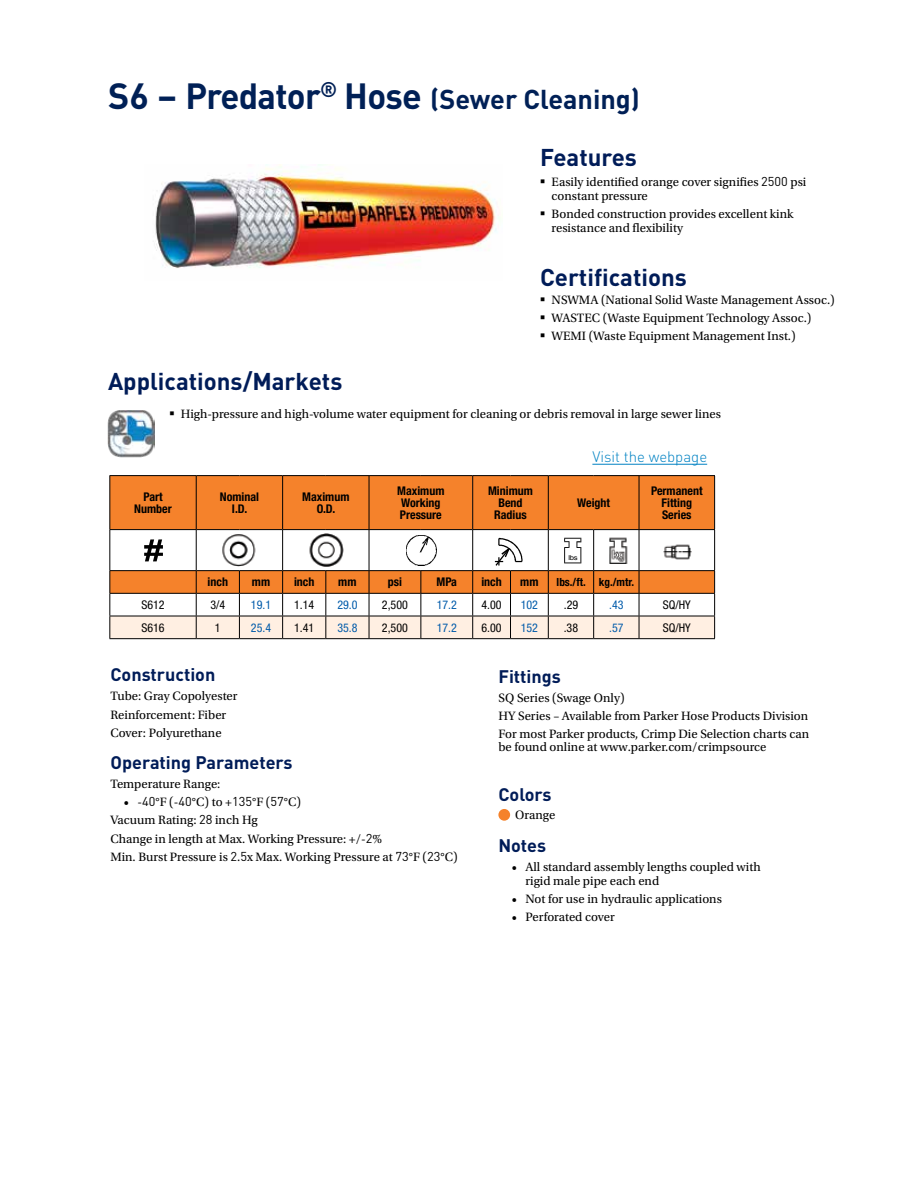
<style>
.page{position:relative;width:918px;height:1188px;background:#fff}
.page>*{position:absolute;margin:0;border:0;box-sizing:border-box;transform-origin:0 0}
.t1{font:700 36px "DINOT";letter-spacing:-.02em;color:#002056}
.t2{font:700 24px "DINOT";color:#001c58}
.t3{font:700 18px "DINOT";color:#001c58}
.t4{font:300 15px "DINOT";color:#0082c3}
.t5{font:12.75px/18.1px "Utopia Std";color:#000}
.t6{font:700 condensed 12px/12px "Helvetica Neue LT Std";color:#000;text-align:center}
.t7{font:condensed 12px "Helvetica Neue LT Std";color:#000}
.t8{font:condensed 12px "Helvetica Neue LT Std";color:#005baa}
.t9{font:700 condensed 11.25px "Helvetica Neue LT Std";color:#000}
.t10{font:6.75px "Arial";color:#000;scale:1.16 1}
.s1{font-size:27px}
.s2{font-family:"DINOT"}
</style>
<div class="page">
<svg style="left:110px;top:476px;width:604px;height:62px;background:#f4954d"></svg>
<div style="left:473px;top:476px;width:241px;height:53px;background:#f5822b"></div>
<hr style="left:109px;top:475px;width:87px;height:1px;background:#000">
<hr style="left:109px;top:476px;width:1px;height:53px;background:#000">
<hr style="left:639px;top:475px;width:76px;height:1px;background:#000">
<hr style="left:109px;top:529px;width:87px;height:1px;background:#000">
<hr style="left:109px;top:530px;width:1px;height:40px;background:#000">
<hr style="left:639px;top:529px;width:76px;height:1px;background:#000">
<hr style="left:369px;top:476px;width:1px;height:53px;background:#000">
<hr style="left:369px;top:530px;width:1px;height:40px;background:#000">
<hr style="left:548px;top:475px;width:46px;height:1px;background:#000">
<hr style="left:548px;top:476px;width:1px;height:53px;background:#000">
<hr style="left:594px;top:475px;width:45px;height:1px;background:#000">
<hr style="left:639px;top:476px;width:1px;height:53px;background:#000">
<hr style="left:714px;top:476px;width:1px;height:53px;background:#000">
<hr style="left:548px;top:529px;width:46px;height:1px;background:#000">
<hr style="left:548px;top:530px;width:1px;height:40px;background:#000">
<hr style="left:594px;top:529px;width:45px;height:1px;background:#000">
<hr style="left:593px;top:530px;width:1px;height:40px;background:#000">
<hr style="left:639px;top:530px;width:1px;height:40px;background:#000">
<hr style="left:714px;top:530px;width:1px;height:40px;background:#000">
<hr style="left:473px;top:475px;width:38px;height:1px;background:#000">
<hr style="left:472px;top:476px;width:1px;height:53px;background:#000">
<hr style="left:511px;top:475px;width:37px;height:1px;background:#000">
<hr style="left:473px;top:529px;width:38px;height:1px;background:#000">
<hr style="left:472px;top:530px;width:1px;height:40px;background:#000">
<hr style="left:511px;top:529px;width:37px;height:1px;background:#000">
<hr style="left:283px;top:475px;width:43px;height:1px;background:#000">
<hr style="left:326px;top:475px;width:43px;height:1px;background:#000">
<hr style="left:283px;top:529px;width:43px;height:1px;background:#000">
<hr style="left:326px;top:529px;width:43px;height:1px;background:#000">
<hr style="left:196px;top:529px;width:43px;height:1px;background:#000">
<hr style="left:196px;top:530px;width:1px;height:40px;background:#000">
<hr style="left:239px;top:529px;width:44px;height:1px;background:#000">
<hr style="left:282px;top:530px;width:1px;height:40px;background:#000">
<hr style="left:369px;top:529px;width:52px;height:1px;background:#000">
<hr style="left:421px;top:529px;width:52px;height:1px;background:#000">
<hr style="left:196px;top:475px;width:43px;height:1px;background:#000">
<hr style="left:196px;top:476px;width:1px;height:53px;background:#000">
<hr style="left:239px;top:475px;width:44px;height:1px;background:#000">
<hr style="left:282px;top:476px;width:1px;height:53px;background:#000">
<hr style="left:369px;top:475px;width:52px;height:1px;background:#000">
<hr style="left:421px;top:475px;width:52px;height:1px;background:#000">
<img style="left:220px;top:533px;width:40px;height:5px">
<img style="left:305px;top:533px;width:40px;height:5px">
<img style="left:407px;top:536px;width:30px;height:2px">
<div style="left:492px;top:533px;width:38px;height:36px;background:#fff"></div>
<div style="left:563px;top:536px;width:20px;height:29px;background:#c2c2c2"></div>
<svg style="left:109px;top:538px;width:606px;height:101px"></svg>
<img style="left:602px;top:535px;width:32px;height:30px">
<img style="left:659px;top:535px;width:38px;height:29px">
<img style="left:108px;top:411px;width:46px;height:46px">
<hr style="left:592px;top:464px;width:115px;height:1px;background:#0082c3">
<img style="left:155px;top:165px;width:344px;height:103px">
<div style="left:498px;top:809px;width:12px;height:12px;background:#f5822b;border-radius:50%"></div>
<h1 class="t1" style="left:108px;top:71px;width:533px">S6 – Predator<sup>®</sup> Hose <span class="s1">(Sewer Cleaning)</span></h1>
<h2 class="t2" style="left:540px;top:141px;width:98px">Features</h2>
<p class="t5" style="left:552px;top:176px;width:256px;line-height:13.5px">Easily identified orange cover signifies <span class="s2">2500</span> psi constant pressure</p>
<p class="t5" style="left:552px;top:207px;width:243px;line-height:13.5px">Bonded construction provides excellent kink resistance and flexibility</p>
<h2 class="t2" style="left:540px;top:261px;width:148px">Certifications</h2>
<p class="t5" style="left:552px;top:291px;width:285px">NSWMA (National Solid Waste Management Assoc.)<br>WASTEC (Waste Equipment Technology Assoc.)<br>WEMI (Waste Equipment Management Inst.)</p>
<h2 class="t2" style="left:108px;top:365px;width:236px">Applications/Markets</h2>
<p class="t5" style="left:181px;top:405px;width:541px">High-pressure and high-volume water equipment for cleaning or debris removal in large sewer lines</p>
<p class="t4" style="left:592px;top:447px;width:116px">Visit the webpage</p>
<p class="t6" style="left:134px;top:490px;width:39px">Part<br>Number</p>
<p class="t6" style="left:220px;top:490px;width:41px">Nominal<br>I.D.</p>
<p class="t6" style="left:302px;top:490px;width:49px">Maximum<br>O.D.</p>
<p class="t6" style="left:397px;top:484px;width:49px;text-align:left">Maximum<br>Working<br>Pressure</p>
<p class="t6" style="left:488px;top:484px;width:46px">Minimum<br>Bend<br>Radius</p>
<p class="t6" style="left:577px;top:496px;width:34px">Weight</p>
<p class="t6" style="left:651px;top:484px;width:53px">Permanent<br>Fitting<br>Series</p>
<p class="t10" style="left:569px;top:553px;width:9px">lbs</p>
<p class="t6" style="left:208px;top:576px;width:22px">inch</p>
<p class="t6" style="left:252px;top:576px;width:20px">mm</p>
<p class="t6" style="left:294px;top:576px;width:22px">inch</p>
<p class="t6" style="left:338px;top:576px;width:20px">mm</p>
<p class="t6" style="left:388px;top:576px;width:16px">psi</p>
<p class="t6" style="left:436px;top:576px;width:22px">MPa</p>
<p class="t6" style="left:481px;top:576px;width:22px">inch</p>
<p class="t6" style="left:520px;top:576px;width:20px">mm</p>
<p class="t9" style="left:557px;top:575px;width:79px">lbs./ft. kg./mtr.</p>
<p class="t7" style="left:141px;top:598px;width:25px">S612</p>
<p class="t7" style="left:210px;top:598px;width:16px">3/4</p>
<p class="t8" style="left:251px;top:598px;width:22px">19.1</p>
<p class="t7" style="left:294px;top:598px;width:22px">1.14</p>
<p class="t8" style="left:337px;top:598px;width:22px">29.0</p>
<p class="t7" style="left:382px;top:598px;width:27px">2,500</p>
<p class="t8" style="left:437px;top:598px;width:22px">17.2</p>
<p class="t7" style="left:482px;top:598px;width:22px">4.00</p>
<p class="t8" style="left:521px;top:598px;width:19px">102</p>
<p class="t7" style="left:564px;top:598px;width:16px">.29</p>
<p class="t8" style="left:609px;top:598px;width:16px">.43</p>
<p class="t7" style="left:663px;top:598px;width:29px">SQ/HY</p>
<p class="t7" style="left:141px;top:620px;width:25px">S616</p>
<p class="t7" style="left:215px;top:620px;width:7px">1</p>
<p class="t8" style="left:251px;top:620px;width:22px">25.4</p>
<p class="t7" style="left:294px;top:620px;width:22px">1.41</p>
<p class="t8" style="left:337px;top:620px;width:22px">35.8</p>
<p class="t7" style="left:382px;top:620px;width:27px">2,500</p>
<p class="t8" style="left:437px;top:620px;width:22px">17.2</p>
<p class="t7" style="left:482px;top:620px;width:22px">6.00</p>
<p class="t8" style="left:521px;top:620px;width:19px">152</p>
<p class="t7" style="left:564px;top:620px;width:16px">.38</p>
<p class="t8" style="left:609px;top:620px;width:16px">.57</p>
<p class="t7" style="left:663px;top:620px;width:29px">SQ/HY</p>
<h3 class="t3" style="left:110px;top:663px;width:106px">Construction</h3>
<p class="t5" style="left:110px;top:687px;width:129px">Tube: Gray Copolyester<br>Reinforcement: Fiber<br>Cover: Polyurethane</p>
<h3 class="t3" style="left:110px;top:750px;width:184px">Operating Parameters</h3>
<p class="t5" style="left:110px;top:775px;width:111px">Temperature Range:</p>
<p class="t5" style="left:110px;top:793px;width:349px;text-indent:14px">• -<span class="s2">40</span>°F (-<span class="s2">40</span>°C) to +<span class="s2">135</span>°F (<span class="s2">57</span>°C)<br>Vacuum Rating: <span class="s2">28</span> inch Hg<br>Change in length at Max. Working Pressure: +/-<span class="s2">2</span>%<br>Min. Burst Pressure is <span class="s2">2</span>.<span class="s2">5</span>x Max. Working Pressure at <span class="s2">73</span>°F (<span class="s2">23</span>°C)</p>
<h3 class="t3" style="left:498px;top:664px;width:64px">Fittings</h3>
<p class="t5" style="left:498px;top:689px;width:312px">SQ Series (Swage Only)<br>HY Series – Available from Parker Hose Products Division<br>For most Parker products, Crimp Die Selection charts can</p>
<p class="t5" style="left:498px;top:738px;width:269px">be found online at www.parker.com/crimpsource</p>
<h3 class="t3" style="left:498px;top:782px;width:55px">Colors</h3>
<p class="t5" style="left:515px;top:806px;width:42px">Orange</p>
<h3 class="t3" style="left:498px;top:833px;width:49px">Notes</h3>
<p class="t5" style="left:525px;top:860px;width:237px;line-height:13.5px;text-indent:-14px">• All standard assembly lengths coupled with rigid male pipe each end</p>
<p class="t5" style="left:512px;top:890px;width:212px">• Not for use in hydraulic applications</p>
<p class="t5" style="left:512px;top:908px;width:104px">• Perforated cover</p>
</div>
